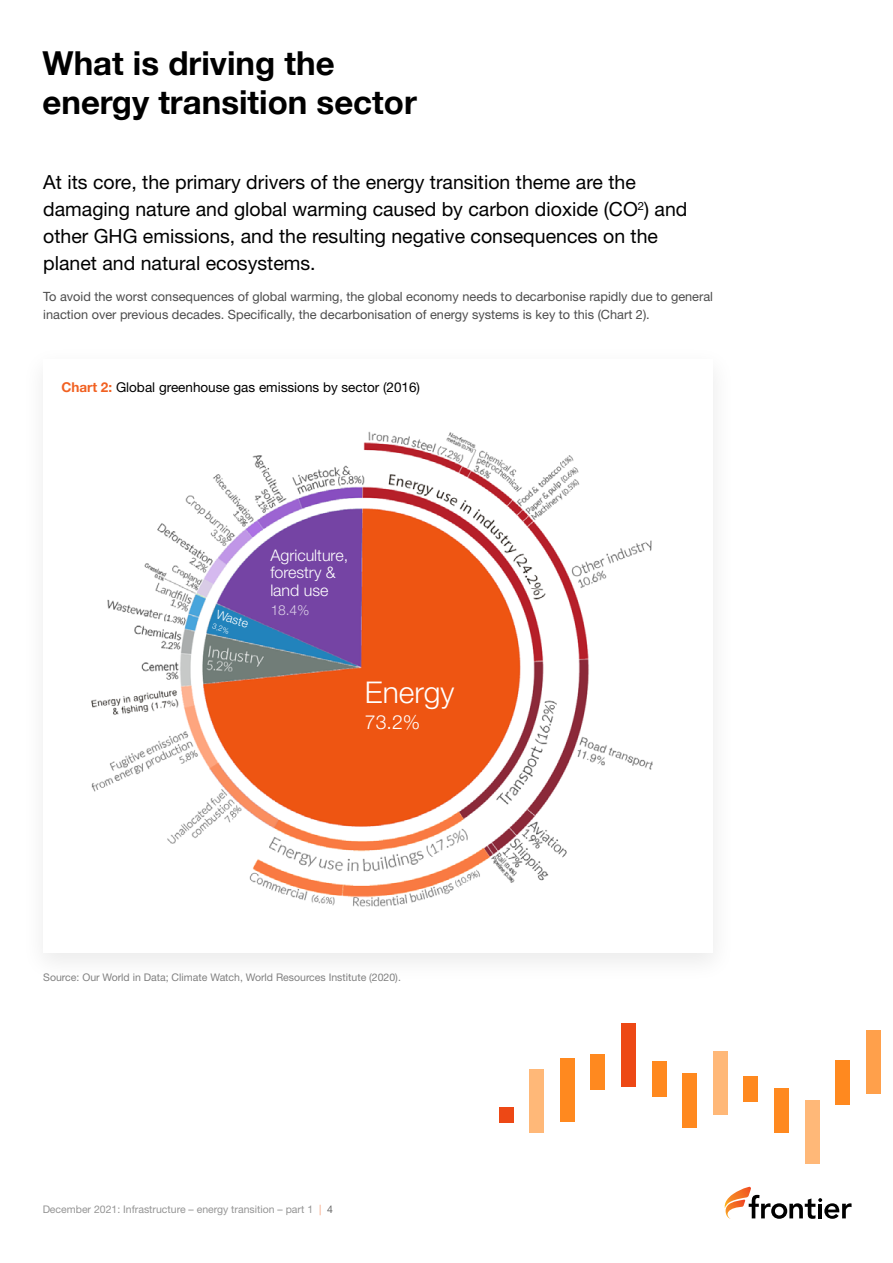
<style>
.page{position:relative;width:893px;height:1263px;background:#fff}
.page>*{position:absolute;margin:0;border:0;box-sizing:border-box;transform-origin:0 0}
.t1{font:700 33px/39px "Helvetica Neue";color:#000}
.t2{font:300 30px "Helvetica Neue LT Std";color:#fff}
.t3{font:19.5px/27px "Helvetica Neue LT Std";color:#000}
.t4{font:300 19.5px "Helvetica Neue LT Std";color:#fff}
.t5{font:300 16.05px/17.4px "Helvetica Neue LT Std";color:#fff}
.t6{font:300 13.8px "Helvetica Neue LT Std";color:#fff}
.t7{font:13.5px "Helvetica Neue LT Std";color:#000}
.t8{font:12.75px/18px "Helvetica Neue LT Std";color:#4d4d4d}
.t9{font:300 12.3px "Helvetica Neue LT Std";color:#fff}
.t10{font:10.5px "Helvetica Neue LT Std";color:#808080}
.t11{font:10.5px "Helvetica Neue LT Std";color:#4d4d4d}
.t12{font:300 7.5px "Helvetica Neue LT Std";color:#fff}
.s1{font-family:"Helvetica Neue";font-weight:700;color:#f16122}
.s2{color:#f16122}
.s3{color:#000}
</style>
<div class="page">
<svg style="left:724px;top:1187px;width:127px;height:32px"></svg>
<div style="left:499px;top:1107px;width:14px;height:15px;background:#ed4815"></div>
<div style="left:530px;top:1069px;width:14px;height:64px;background:#ffb878"></div>
<div style="left:560px;top:1058px;width:14px;height:64px;background:#ff891f"></div>
<div style="left:591px;top:1054px;width:14px;height:35px;background:#ff891f"></div>
<div style="left:621px;top:1022px;width:15px;height:64px;background:#ed4815"></div>
<div style="left:652px;top:1061px;width:14px;height:35px;background:#ff891f"></div>
<div style="left:682px;top:1073px;width:15px;height:54px;background:#ff891f"></div>
<div style="left:713px;top:1051px;width:14px;height:64px;background:#ffb878"></div>
<div style="left:744px;top:1077px;width:14px;height:25px;background:#ff891f"></div>
<div style="left:774px;top:1088px;width:15px;height:45px;background:#ff891f"></div>
<div style="left:805px;top:1100px;width:14px;height:64px;background:#ffb878"></div>
<div style="left:835px;top:1060px;width:15px;height:45px;background:#ff891f"></div>
<div style="left:866px;top:1029px;width:14px;height:64px;background:#ffa04b"></div>
<img style="left:91px;top:431px;width:562px;height:476px">
<h1 class="t1" style="left:43px;top:44px;width:376px">What is driving the energy transition sector</h1>
<p class="t3" style="left:43px;top:169px;width:646px">At its core, the primary drivers of the energy transition theme are the damaging nature and global warming caused by carbon dioxide (CO<sup>2</sup>) and other GHG emissions, and the resulting negative consequences on the planet and natural ecosystems.</p>
<p class="t8" style="left:43px;top:287px;width:671px">To avoid the worst consequences of global warming, the global economy needs to decarbonise rapidly due to general inaction over previous decades. Specifically, the decarbonisation of energy systems is key to this (Chart 2).</p>
<p class="t7" style="left:61px;top:379px;width:360px"><span class="s1">Chart 2:</span> Global greenhouse gas emissions by sector (2016)</p>
<p class="t9" style="left:219px;top:606px;width:34px;rotate:18deg">Waste</p>
<p class="t12" style="left:214px;top:621px;width:19px;rotate:18deg">3.2%</p>
<p class="t5" style="left:270px;top:546px;width:79px">Agriculture, forestry &amp; land use</p>
<p class="t6" style="left:270px;top:601px;width:41px">18.4%</p>
<h2 class="t2" style="left:365px;top:674px;width:91px">Energy</h2>
<p class="t4" style="left:365px;top:710px;width:57px">73.2%</p>
<p class="t10" style="left:43px;top:971px;width:359px">Source: Our World in Data; Climate Watch, World Resources Institute (2020).</p>
<p class="t11" style="left:43px;top:1203px;width:292px">December 2021: Infrastructure – energy transition – part 1 <span class="s2">|</span> <span class="s3">4</span></p>
</div>
